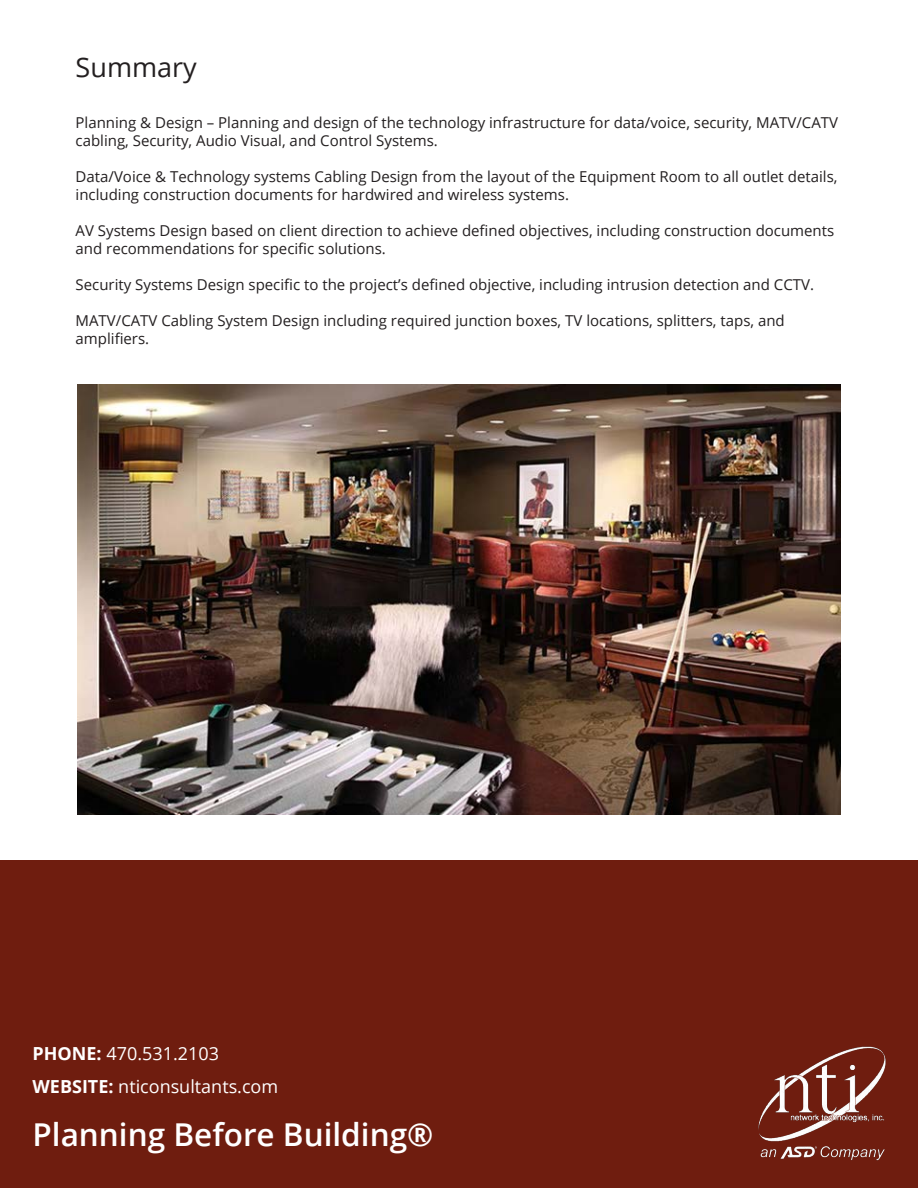
<style>
.page{position:relative;width:918px;height:1188px;background:#fff}
.page>*{position:absolute;margin:0;border:0;box-sizing:border-box;transform-origin:0 0}
.t1{font:600 31.5px "Open Sans";color:#fff}
.t2{font:27px "Open Sans";color:#231f20}
.t3{font:18px/33px "Open Sans";color:#fff}
.t4{font:15px/18px "Open Sans";color:#231f20}
.s1{font-weight:700}
</style>
<div class="page">
<img style="left:77px;top:385px;width:764px;height:429px">
<div style="left:0;top:860px;width:918px;height:328px;background:#6f1d0f"></div>
<img style="left:758px;top:1047px;width:128px;height:114px">
<h2 class="t2" style="left:76px;top:49px;width:123px">Summary</h2>
<p class="t4" style="left:76px;top:113px;width:764px">Planning &amp; Design – Planning and design of the technology infrastructure for data/voice, security, MATV/CATV cabling, Security, Audio Visual, and Control Systems.</p>
<p class="t4" style="left:76px;top:167px;width:763px">Data/Voice &amp; Technology systems Cabling Design from the layout of the Equipment Room to all outlet details, including construction documents for hardwired and wireless systems.</p>
<p class="t4" style="left:76px;top:221px;width:760px">AV Systems Design based on client direction to achieve defined objectives, including construction documents and recommendations for specific solutions.</p>
<p class="t4" style="left:76px;top:275px;width:740px">Security Systems Design specific to the project’s defined objective, including intrusion detection and CCTV.</p>
<p class="t4" style="left:76px;top:311px;width:711px">MATV/CATV Cabling System Design including required junction boxes, TV locations, splitters, taps, and amplifiers.</p>
<p class="t3" style="left:33px;top:1037px;width:247px"><span class="s1">PHONE:</span> 470.531.2103<br><span class="s1">WEBSITE:</span> nticonsultants.com</p>
<h1 class="t1" style="left:33px;top:1113px;width:402px">Planning Before Building®</h1>
</div>
